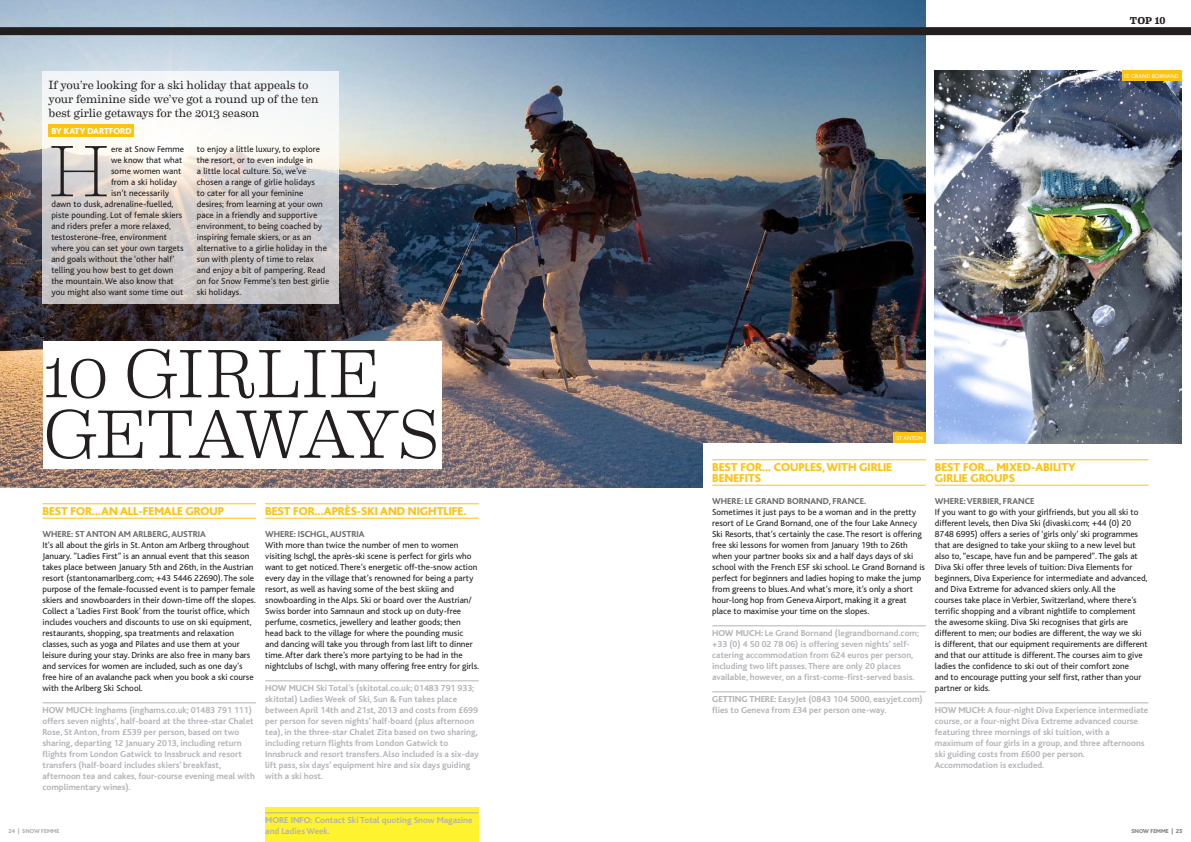
<style>
.page{position:relative;width:1191px;height:842px;background:#fff}
.page>*{position:absolute;margin:0;border:0;box-sizing:border-box;transform-origin:0 0}
.t1{font:100 72.8px "Eames Century Modern";color:#231f20}
.t2{font:300 68.4px/60.5px "Eames Century Modern";letter-spacing:-.03em;color:#231f20}
.t3{font:800 12px/11px "Bliss";color:#fec210}
.t4{font:12px/14px "Eames Century Modern";letter-spacing:-.01em;color:#231f20}
.t5{font:700 10px "Eames Century Modern";color:#231f20}
.t6{font:9px/11px "Bliss";color:#231f20}
.t7{font:700 9px/11px "Bliss";color:#b2b3b7}
.t8{font:800 9px "Bliss";color:#6c6d70}
.t9{font:800 9px "Bliss";color:#fff}
.t10{font:6px "Bliss";color:#fff}
.t11{font:800 6px "Bliss";color:#b2b3b7}
.t12{font:800 6px "Bliss";color:#808285}
.s1{font-weight:800}
</style>
<div class="page">
<img style="left:0;top:0;width:925px;height:488px">
<div style="left:0;top:27px;width:1191px;height:8px;background:#231f20"></div>
<div style="left:43px;top:341px;width:399px;height:127px;background:#fff"></div>
<svg style="left:43px;top:71px;width:296px;height:232px"></svg>
<div style="left:49px;top:124px;width:85px;height:13px;background:#fec210"></div>
<hr style="left:43px;top:504px;width:213px;height:1px;background:#fec210">
<hr style="left:43px;top:518px;width:213px;height:1px;background:#fec210">
<hr style="left:43px;top:702px;width:213px;height:1px;background:#b2b3b7">
<div style="left:703px;top:443px;width:222px;height:63px;background:#fff"></div>
<hr style="left:265px;top:504px;width:214px;height:1px;background:#fec210">
<hr style="left:265px;top:518px;width:214px;height:1px;background:#fec210">
<hr style="left:265px;top:680px;width:214px;height:1px;background:#b2b3b7">
<hr style="left:712px;top:460px;width:213px;height:1px;background:#fec210">
<hr style="left:712px;top:485px;width:213px;height:1px;background:#fec210">
<hr style="left:712px;top:625px;width:213px;height:1px;background:#b2b3b7">
<hr style="left:712px;top:691px;width:213px;height:1px;background:#b2b3b7">
<hr style="left:935px;top:460px;width:213px;height:1px;background:#fec210">
<hr style="left:935px;top:485px;width:213px;height:1px;background:#fec210">
<hr style="left:935px;top:702px;width:213px;height:1px;background:#b2b3b7">
<img style="left:935px;top:71px;width:246px;height:372px">
<div style="left:893px;top:433px;width:32px;height:10px;background:#fec210"></div>
<div style="left:1121px;top:71px;width:60px;height:10px;background:#fec210"></div>
<div style="left:265px;top:808px;width:214px;height:34px;background:#fff22e"></div>
<hr style="left:265px;top:812px;width:214px;height:1px;background:#b2b3b7">
<h3 class="t4" style="left:49px;top:77px;width:272px">If you’re looking for a ski holiday that appeals to your feminine side we’ve got a round up of the ten best girlie getaways for the 2013 season</h3>
<h1 class="t1" style="left:47px;top:116px;width:65px">H</h1>
<p class="t6" style="left:111px;top:144px;width:75px">ere at Snow Femme</p>
<p class="t9" style="left:51px;top:127px;width:82px">BY KATY DARTFORD</p>
<p class="t6" style="left:197px;top:144px;width:134px">to enjoy a little luxury, to explore the resort, or to even indulge in<br>a little local culture. So, we’ve chosen a range of girlie holidays<br>to cater for all your feminine desires; from learning at your own pace in a friendly and supportive environment, to being coached by inspiring female skiers, or as an alternative to a girlie holiday in the sun with plenty of time to relax and enjoy a bit of pampering. Read on for Snow Femme’s ten best girlie ski holidays.</p>
<p class="t6" style="left:111px;top:155px;width:73px">we know that what</p>
<p class="t6" style="left:111px;top:166px;width:72px">some women want</p>
<p class="t6" style="left:111px;top:177px;width:67px">from a ski holiday</p>
<p class="t6" style="left:111px;top:188px;width:60px">isn’t necessarily</p>
<p class="t6" style="left:51px;top:199px;width:124px">dawn to dusk, adrenaline-fuelled,</p>
<p class="t6" style="left:51px;top:210px;width:132px">piste pounding. Lot of female skiers</p>
<p class="t6" style="left:51px;top:221px;width:121px">and riders prefer a more relaxed,</p>
<p class="t6" style="left:51px;top:232px;width:117px">testosterone-free, environment</p>
<p class="t6" style="left:51px;top:243px;width:134px">where you can set your own targets</p>
<p class="t6" style="left:51px;top:254px;width:125px">and goals without the ‘other half’</p>
<p class="t6" style="left:51px;top:265px;width:124px">telling you how best to get down</p>
<p class="t6" style="left:51px;top:276px;width:124px">the mountain. We also know that</p>
<p class="t6" style="left:51px;top:287px;width:134px">you might also want some time out</p>
<h2 class="t2" style="left:43px;top:339px;width:397px">10 GIRLIE<br>GETAWAYS</h2>
<h3 class="t3" style="left:43px;top:506px;width:183px">BEST FOR…AN ALL-FEMALE GROUP</h3>
<p class="t8" style="left:43px;top:530px;width:165px">WHERE: ST ANTON AM ARLBERG, AUSTRIA</p>
<p class="t6" style="left:43px;top:540px;width:215px">It’s all about the girls in St. Anton am Arlberg throughout January. ”Ladies First” is an annual event that this season takes place between January 5th and 26th, in the Austrian resort (stantonamarlberg.com; +43 5446 22690). The sole purpose of the female-focussed event is to pamper female skiers and snowboarders in their down-time off the slopes.<br>Collect a ‘Ladies First Book’ from the tourist office, which includes vouchers and discounts to use on ski equipment, restaurants, shopping, spa treatments and relaxation classes, such as yoga and Pilates and use them at your leisure during your stay. Drinks are also free in many bars and services for women are included, such as one day’s free hire of an avalanche pack when you book a ski course with the Arlberg Ski School.</p>
<p class="t7" style="left:43px;top:705px;width:214px"><span class="s1">HOW MUCH:</span> Inghams (inghams.co.uk; 01483 791 111) offers seven nights’, half-board at the three-star Chalet Rose, St Anton, from £539 per person, based on two sharing, departing 12 January 2013, including return flights from London Gatwick to Inssbruck and resort transfers (half-board includes skiers’ breakfast, afternoon tea and cakes, four-course evening meal with complimentary wines).</p>
<h3 class="t3" style="left:265px;top:506px;width:203px">BEST FOR…APRÈS-SKI AND NIGHTLIFE.</h3>
<p class="t8" style="left:265px;top:530px;width:101px">WHERE: ISCHGL, AUSTRIA</p>
<p class="t6" style="left:265px;top:540px;width:215px">With more than twice the number of men to women visiting Ischgl, the après-ski scene is perfect for girls who want to get noticed. There’s energetic off-the-snow action every day in the village that’s renowned for being a party resort, as well as having some of the best skiing and snowboarding in the Alps. Ski or board over the Austrian/ Swiss border into Samnaun and stock up on duty-free perfume, cosmetics, jewellery and leather goods; then head back to the village for where the pounding music and dancing will take you through from last lift to dinner time. After dark there’s more partying to be had in the nightclubs of Ischgl, with many offering free entry for girls.</p>
<p class="t7" style="left:265px;top:683px;width:215px"><span class="s1">HOW MUCH</span> Ski Total’s (skitotal.co.uk; 01483 791 933; skitotal) Ladies Week of Ski, Sun &amp; Fun takes place between April 14th and 21st, 2013 and costs from £699 per person for seven nights’ half-board (plus afternoon tea), in the three-star Chalet Zita based on two sharing, including return flights from London Gatwick to Innsbruck and resort transfers. Also included is a six-day lift pass, six days’ equipment hire and six days guiding with a ski host.</p>
<p class="t11" style="left:9px;top:828px;width:52px">24 | SNOW FEMME</p>
<p class="t7" style="left:265px;top:815px;width:209px"><span class="s1">MORE INFO:</span> Contact Ski Total quoting Snow Magazine and Ladies Week.</p>
<p class="t5" style="left:1130px;top:13px;width:37px">top 10</p>
<p class="t10" style="left:1124px;top:73px;width:56px">LE GRAND BORNAND</p>
<p class="t10" style="left:896px;top:435px;width:28px">ST ANTON</p>
<h3 class="t3" style="left:712px;top:462px;width:181px">BEST FOR… COUPLES, WITH GIRLIE<br>BENEFITS</h3>
<p class="t8" style="left:712px;top:497px;width:155px">WHERE: LE GRAND BORNAND, FRANCE.</p>
<p class="t6" style="left:712px;top:507px;width:214px">Sometimes it just pays to be a woman and in the pretty resort of Le Grand Bornand, one of the four Lake Annecy Ski Resorts, that’s certainly the case. The resort is offering free ski lessons for women from January 19th to 26th when your partner books six and a half days days of ski school with the French ESF ski school. Le Grand Bornand is perfect for beginners and ladies hoping to make the jump from greens to blues. And what’s more, it’s only a short hour-long hop from Geneva Airport, making it a great place to maximise your time on the slopes.</p>
<p class="t7" style="left:712px;top:628px;width:208px"><span class="s1">HOW MUCH:</span> Le Grand Bornand (legrandbornand.com; +33 (0) 4 50 02 78 06) is offering seven nights’ self&shy;catering accommodation from 624 euros per person, including two lift passes. There are only 20 places available, however, on a first-come-first-served basis.</p>
<p class="t7" style="left:712px;top:694px;width:212px"><span class="s1">GETTING THERE:</span> EasyJet (0843 104 5000, easyjet.com) flies to Geneva from £34 per person one-way.</p>
<h3 class="t3" style="left:935px;top:462px;width:135px">BEST FOR… MIXED-ABILITY<br>GIRLIE GROUPS</h3>
<p class="t8" style="left:935px;top:497px;width:101px">WHERE: VERBIER, FRANCE</p>
<p class="t6" style="left:935px;top:507px;width:214px">If you want to go with your girlfriends, but you all ski to different levels, then Diva Ski (divaski.com; +44 (0) 20<br>8748 6995) offers a series of ‘girls only’ ski programmes that are designed to take your skiing to a new level but also to, “escape, have fun and be pampered”. The gals at Diva Ski offer three levels of tuition: Diva Elements for beginners, Diva Experience for intermediate and advanced, and Diva Extreme for advanced skiers only. All the<br>courses take place in Verbier, Switzerland, where there’s terrific shopping and a vibrant nightlife to complement the awesome skiing. Diva Ski recognises that girls are different to men; our bodies are different, the way we ski is different, that our equipment requirements are different and that our attitude is different. The courses aim to give ladies the confidence to ski out of their comfort zone<br>and to encourage putting your self first, rather than your partner or kids.</p>
<p class="t7" style="left:935px;top:705px;width:215px"><span class="s1">HOW MUCH:</span> A four-night Diva Experience intermediate course, or a four-night Diva Extreme advanced course featuring three mornings of ski tuition, with a maximum of four girls in a group, and three afternoons ski guiding costs from £600 per person.<br>Accommodation is excluded.</p>
<p class="t12" style="left:1131px;top:828px;width:52px">SNOW FEMME | 25</p>
</div>
